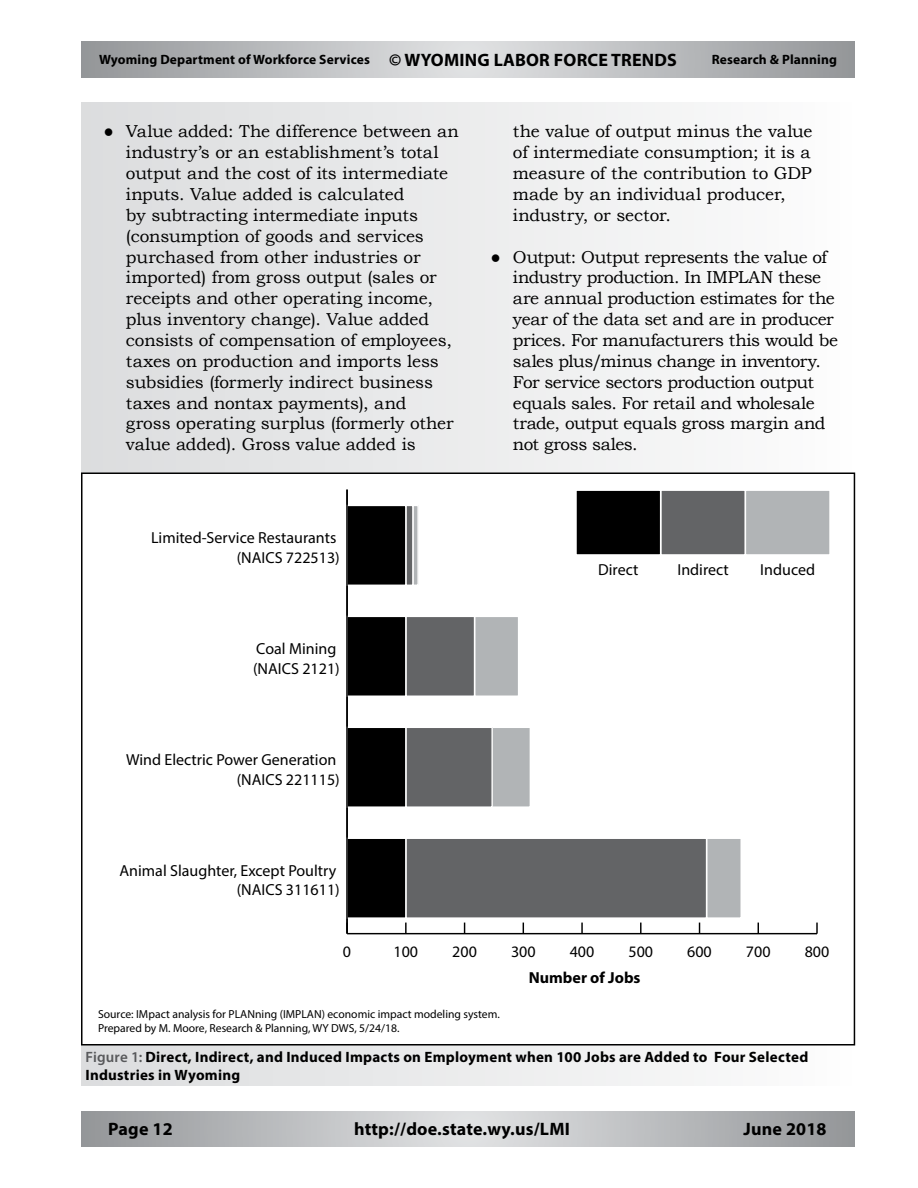
<style>
.page{position:relative;width:918px;height:1188px;background:#fff}
.page>*{position:absolute;margin:0;border:0;box-sizing:border-box;transform-origin:0 0}
.t1{font:700 18px "Myriad Pro";letter-spacing:.01em;color:#000}
.t2{font:17.25px/20.9px "Bookman Old Style";letter-spacing:-.015em;color:#000}
.t3{font:16.05px/19.2px "Myriad Pro";color:#000;text-align:right}
.t4{font:700 16.05px "Myriad Pro";color:#000}
.t5{font:700 15px/18px "Myriad Pro";letter-spacing:.015em;color:#000}
.t6{font:700 13.5px "Myriad Pro";letter-spacing:.01em;color:#000}
.t7{font:11.7px/14px "Myriad Pro";color:#000}
.s1{font-size:18px}
.s2{font-weight:600;color:#58595b}
</style>
<div class="page">
<svg style="left:81px;top:42px;width:774px;height:35px;background:#babcbe"></svg>
<svg style="left:81px;top:1111px;width:774px;height:36px;background:#babcbe"></svg>
<div style="left:82px;top:103px;width:772px;height:982px;background:linear-gradient(to right,#dbdcdd,#fcfcfc)"></div>
<div style="left:82px;top:473px;width:772px;height:572px;background:#fff"></div>
<div style="left:661px;top:490px;width:84px;height:65px;background:#636466"></div>
<div style="left:660px;top:489px;width:86px;height:67px;border:1px solid #fff"></div>
<div style="left:745px;top:490px;width:85px;height:65px;background:#b1b4b6"></div>
<div style="left:745px;top:489px;width:86px;height:67px;border:1px solid #fff"></div>
<hr style="left:347px;top:933px;width:470px;height:1px;background:#000">
<svg style="left:405px;top:923px;width:2px;height:10px"></svg>
<svg style="left:581px;top:923px;width:2px;height:10px"></svg>
<svg style="left:640px;top:923px;width:2px;height:10px"></svg>
<svg style="left:816px;top:923px;width:2px;height:11px"></svg>
<hr style="left:346px;top:490px;width:2px;height:444px;background:#000">
<div style="left:413px;top:505px;width:5px;height:80px;background:#b1b4b6"></div>
<div style="left:412px;top:505px;width:7px;height:81px;border:1px solid #fff"></div>
<div style="left:475px;top:616px;width:44px;height:80px;background:#b1b4b6"></div>
<div style="left:474px;top:616px;width:45px;height:81px;border:1px solid #fff"></div>
<div style="left:492px;top:727px;width:38px;height:80px;background:#b1b4b6"></div>
<div style="left:491px;top:727px;width:40px;height:81px;border:1px solid #fff"></div>
<div style="left:707px;top:838px;width:34px;height:80px;background:#b1b4b6"></div>
<div style="left:706px;top:838px;width:36px;height:81px;border:1px solid #fff"></div>
<div style="left:406px;top:505px;width:7px;height:80px;background:#636466"></div>
<div style="left:405px;top:505px;width:9px;height:81px;border:1px solid #fff"></div>
<div style="left:406px;top:616px;width:69px;height:80px;background:#636466"></div>
<div style="left:405px;top:616px;width:70px;height:81px;border:1px solid #fff"></div>
<div style="left:406px;top:727px;width:86px;height:80px;background:#636466"></div>
<div style="left:405px;top:727px;width:88px;height:81px;border:1px solid #fff"></div>
<div style="left:406px;top:838px;width:301px;height:80px;background:#636466"></div>
<div style="left:405px;top:838px;width:302px;height:81px;border:1px solid #fff"></div>
<div style="left:347px;top:505px;width:59px;height:80px;background:#000"></div>
<div style="left:346px;top:505px;width:61px;height:81px;border:1px solid #fff"></div>
<div style="left:347px;top:616px;width:59px;height:80px;background:#000"></div>
<div style="left:346px;top:616px;width:61px;height:81px;border:1px solid #fff"></div>
<div style="left:347px;top:727px;width:59px;height:80px;background:#000"></div>
<div style="left:346px;top:727px;width:61px;height:81px;border:1px solid #fff"></div>
<div style="left:347px;top:838px;width:59px;height:80px;background:#000"></div>
<div style="left:346px;top:838px;width:61px;height:81px;border:1px solid #fff"></div>
<hr style="left:346px;top:489px;width:2px;height:444px;background:#000">
<div style="left:576px;top:490px;width:85px;height:65px;background:#000"></div>
<div style="left:575px;top:489px;width:86px;height:67px;border:1px solid #fff"></div>
<p class="t6" style="left:99px;top:51px;width:580px">Wyoming Department of Workforce Services <span class="s1">© WYOMING LABOR FORCE TRENDS</span></p>
<p class="t6" style="left:712px;top:51px;width:127px">Research &amp; Planning</p>
<p class="t2" style="left:126px;top:121px;width:335px;text-indent:-22px">● Value added: The difference between an industry’s or an establishment’s total output and the cost of its intermediate inputs. Value added is calculated<br>by subtracting intermediate inputs (consumption of goods and services purchased from other industries or imported) from gross output (sales or receipts and other operating income, plus inventory change). Value added consists of compensation of employees, taxes on production and imports less subsidies (formerly indirect business taxes and nontax payments), and<br>gross operating surplus (formerly other value added). Gross value added is</p>
<p class="t2" style="left:513px;top:121px;width:301px">the value of output minus the value of intermediate consumption; it is a measure of the contribution to GDP made by an individual producer, industry, or sector.</p>
<p class="t2" style="left:513px;top:246px;width:327px;text-indent:-22px">● Output: Output represents the value of industry production. In IMPLAN these are annual production estimates for the year of the data set and are in producer prices. For manufacturers this would be sales plus/minus change in inventory.<br>For service sectors production output equals sales. For retail and wholesale trade, output equals gross margin and not gross sales.</p>
<p class="t3" style="left:151px;top:528px;width:190px">Limited-Service Restaurants (NAICS 722513)</p>
<p class="t3" style="left:253px;top:639px;width:88px;text-align:left">Coal Mining (NAICS 2121)</p>
<p class="t3" style="left:126px;top:750px;width:215px">Wind Electric Power Generation (NAICS 221115)</p>
<p class="t3" style="left:120px;top:861px;width:222px">Animal Slaughter, Except Poultry (NAICS 311611)</p>
<p class="t3" style="left:598px;top:560px;width:42px">Direct</p>
<p class="t3" style="left:677px;top:560px;width:53px">Indirect</p>
<p class="t3" style="left:760px;top:560px;width:56px">Induced</p>
<p class="t3" style="left:343px;top:942px;width:10px">0</p>
<p class="t3" style="left:394px;top:942px;width:26px">100</p>
<p class="t3" style="left:452px;top:942px;width:26px">200</p>
<p class="t3" style="left:511px;top:942px;width:26px">300</p>
<p class="t3" style="left:570px;top:942px;width:26px">400</p>
<p class="t3" style="left:628px;top:942px;width:26px">500</p>
<p class="t3" style="left:687px;top:942px;width:26px">600</p>
<p class="t3" style="left:746px;top:942px;width:26px">700</p>
<p class="t3" style="left:805px;top:942px;width:26px">800</p>
<p class="t7" style="left:98px;top:1007px;width:403px">Source: IMpact analysis for PLANning (IMPLAN) economic impact modeling system.<br>Prepared by M. Moore, Research &amp; Planning, WY DWS, 5/24/18.</p>
<p class="t4" style="left:529px;top:967px;width:113px">Number of Jobs</p>
<p class="t5" style="left:85px;top:1047px;width:724px"><span class="s2">Figure 1:</span> Direct, Indirect, and Induced Impacts on Employment when 100 Jobs are Added to Four Selected<br>Industries in Wyoming</p>
<p class="t1" style="left:108px;top:1118px;width:66px">Page 12</p>
<p class="t1" style="left:354px;top:1118px;width:217px">http://doe.state.wy.us/LMI</p>
<p class="t1" style="left:744px;top:1117px;width:84px">June 2018</p>
</div>
